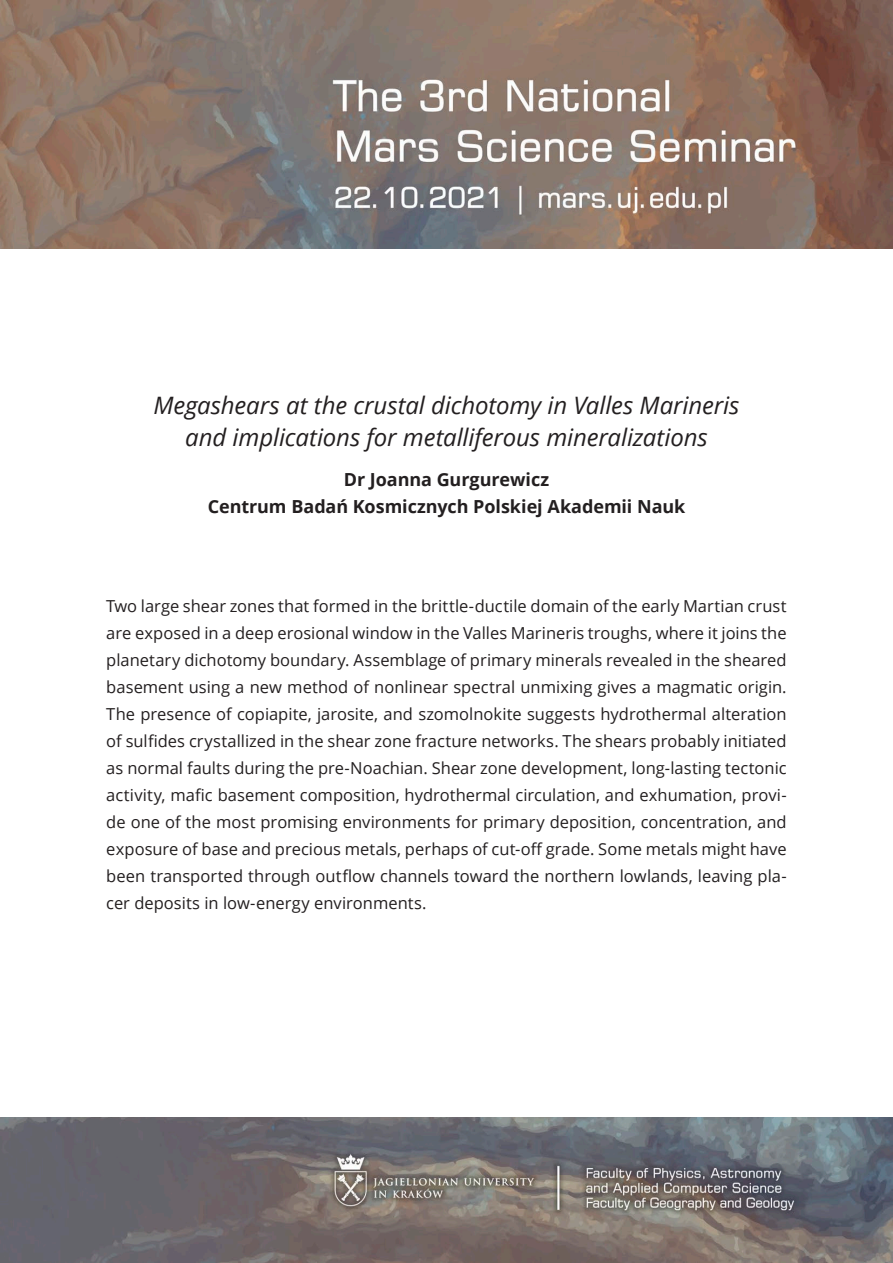
<style>
.page{position:relative;width:893px;height:1263px;background:#fff}
.page>*{position:absolute;margin:0;border:0;box-sizing:border-box;transform-origin:0 0}
.t1{font:italic 24px/31.5px "Open Sans";letter-spacing:-.005em;color:#231f20;text-align:center}
.t2{font:700 18px/27px "Open Sans";letter-spacing:-.005em;color:#231f20;text-align:center}
.t3{font:16.5px/27px "Open Sans";color:#231f20;text-align:justify}
</style>
<div class="page">
<img style="left:0;top:0;width:893px;height:1263px">
<div style="left:0;top:249px;width:893px;height:867px;background:#fff"></div>
<h1 class="t1" style="left:154px;top:389px;width:587px">Megashears at the crustal dichotomy in Valles Marineris and implications for metalliferous mineralizations</h1>
<p class="t2" style="left:208px;top:466px;width:479px">Dr Joanna Gurgurewicz<br>Centrum Badań Kosmicznych Polskiej Akademii Nauk</p>
<p class="t3" style="left:106px;top:592px;width:682px">Two large shear zones that formed in the brittle-ductile domain of the early Martian crust are exposed in a deep erosional window in the Valles Marineris troughs, where it joins the planetary dichotomy boundary. Assemblage of primary minerals revealed in the sheared basement using a new method of nonlinear spectral unmixing gives a magmatic origin.<br>The presence of copiapite, jarosite, and szomolnokite suggests hydrothermal alteration of sulfides crystallized in the shear zone fracture networks. The shears probably initiated as normal faults during the pre-Noachian. Shear zone development, long-lasting tectonic activity, mafic basement composition, hydrothermal circulation, and exhumation, provi&shy;de one of the most promising environments for primary deposition, concentration, and exposure of base and precious metals, perhaps of cut-off grade. Some metals might have been transported through outflow channels toward the northern lowlands, leaving pla&shy;cer deposits in low-energy environments.</p>
</div>
